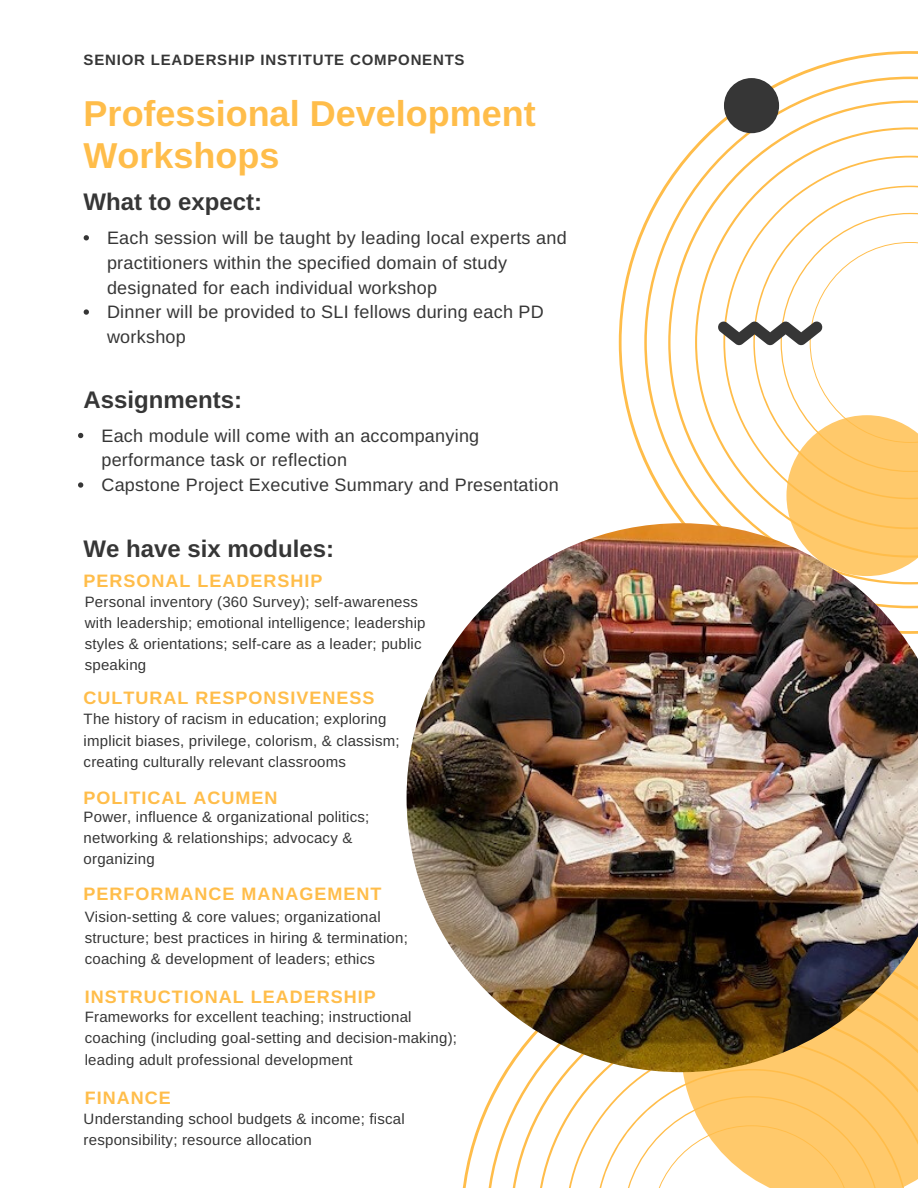
<style>
.page{position:relative;width:918px;height:1188px;background:#fff}
.page>*{position:absolute;margin:0;border:0;box-sizing:border-box;transform-origin:0 0}
.t1{font:700 36px/42.5px "Arimo";color:#ffbd4a}
.t2{font:700 24px "Arimo";color:#363636}
.t3{font:18px/24.8px "Arimo";letter-spacing:.015em;color:#363636}
.t4{font:700 18px "Arimo";letter-spacing:.055em;color:#ffbd4a}
.t5{font:15px/21.1px "Arimo";letter-spacing:.015em;color:#363636}
.t6{font:700 15px "Arimo";letter-spacing:.055em;color:#363636}
</style>
<div class="page">
<svg style="left:619px;top:51px;width:299px;height:410px"></svg>
<svg style="left:644px;top:77px;width:274px;height:446px"></svg>
<svg style="left:486px;top:1072px;width:432px;height:116px"></svg>
<img style="left:407px;top:523px;width:511px;height:549px">
<svg style="left:84px;top:235px;width:5px;height:5px"></svg>
<svg style="left:84px;top:309px;width:5px;height:6px"></svg>
<svg style="left:718px;top:213px;width:200px;height:363px"></svg>
<div style="left:724px;top:78px;width:55px;height:55px;background:#363636;border-radius:50%"></div>
<svg style="left:78px;top:433px;width:5px;height:5px"></svg>
<svg style="left:78px;top:482px;width:5px;height:6px"></svg>
<p class="t6" style="left:84px;top:52px;width:382px">SENIOR LEADERSHIP INSTITUTE COMPONENTS</p>
<h1 class="t1" style="left:84px;top:92px;width:454px">Professional Development<br>Workshops</h1>
<h2 class="t2" style="left:84px;top:188px;width:180px">What to expect:</h2>
<p class="t3" style="left:107px;top:225px;width:461px">Each session will be taught by leading local experts and practitioners within the specified domain of study designated for each individual workshop<br>Dinner will be provided to SLI fellows during each PD workshop</p>
<h2 class="t2" style="left:84px;top:387px;width:160px">Assignments:</h2>
<p class="t3" style="left:101px;top:423px;width:459px">Each module will come with an accompanying performance task or reflection<br>Capstone Project Executive Summary and Presentation</p>
<h2 class="t2" style="left:84px;top:536px;width:252px">We have six modules:</h2>
<p class="t4" style="left:84px;top:571px;width:240px">PERSONAL LEADERSHIP</p>
<p class="t5" style="left:85px;top:591px;width:342px">Personal inventory (360 Survey); self-awareness with leadership; emotional intelligence; leadership styles &amp; orientations; self-care as a leader; public speaking</p>
<p class="t5" style="left:84px;top:709px;width:318px">The history of racism in education; exploring implicit biases, privilege, colorism, &amp; classism; creating culturally relevant classrooms</p>
<p class="t4" style="left:84px;top:688px;width:292px">CULTURAL RESPONSIVENESS</p>
<p class="t4" style="left:84px;top:788px;width:195px">POLITICAL ACUMEN</p>
<p class="t5" style="left:84px;top:806px;width:287px">Power, influence &amp; organizational politics; networking &amp; relationships; advocacy &amp; organizing</p>
<p class="t4" style="left:84px;top:883px;width:299px">PERFORMANCE MANAGEMENT</p>
<p class="t5" style="left:85px;top:906px;width:325px">Vision-setting &amp; core values; organizational structure; best practices in hiring &amp; termination; coaching &amp; development of leaders; ethics</p>
<p class="t4" style="left:85px;top:987px;width:292px">INSTRUCTIONAL LEADERSHIP</p>
<p class="t5" style="left:85px;top:1006px;width:374px">Frameworks for excellent teaching; instructional coaching (including goal-setting and decision-making); leading adult professional development</p>
<p class="t4" style="left:85px;top:1088px;width:87px">FINANCE</p>
<p class="t5" style="left:84px;top:1108px;width:323px">Understanding school budgets &amp; income; fiscal responsibility; resource allocation</p>
</div>
